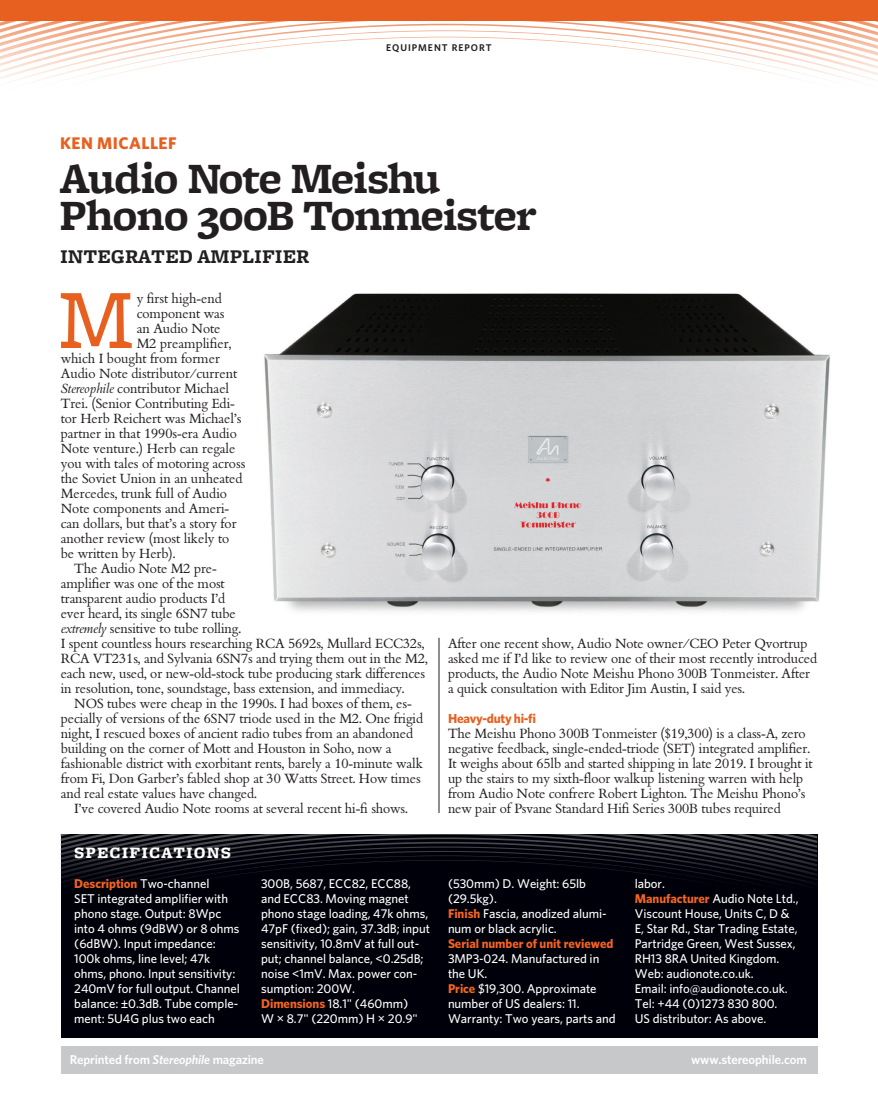
<style>
.page{position:relative;width:878px;height:1107px;background:#fff}
.page>*{position:absolute;margin:0;border:0;box-sizing:border-box;transform-origin:0 0}
.t1{font:87.75px "Freight Micro";color:#e7601f}
.t2{font:700 45px/37.5px "Freight Micro";letter-spacing:-.035em;color:#231f20}
.t3{font:20.25px "Freight Micro Bold SC";color:#231f20}
.t4{font:16.8px "Whitney Bold SC";letter-spacing:.03em;color:#e7601f}
.t5{font:16.5px "Freight Micro Black SC";letter-spacing:.07em;color:#fff}
.t6{font:13.05px/15px "Bembo BQ";letter-spacing:-.005em;color:#231f20}
.t7{font:700 13.05px "Whitney";letter-spacing:-.02em;color:#e7601f}
.t8{font:500 12.75px/15px "Whitney";letter-spacing:-.005em;color:#fff}
.t9{font:600 12.75px "Whitney";letter-spacing:-.01em;color:#fff}
.t10{font:700 12.75px "Whitney";letter-spacing:-.005em;color:#f36421}
.t11{font:600 9.75px "Whitney";letter-spacing:.1em;color:#231f20}
.s1{font-style:italic}
.s2{font-weight:700;color:#f36421}
.s3{font-family:"Arial";font-weight:400}
.s4{font-family:"Noto Sans";font-weight:400}
</style>
<div class="page">
<div style="left:61px;top:1046px;width:756px;height:28px;background:#c7c8ca"></div>
<img style="left:264px;top:293px;width:566px;height:399px">
<div style="left:61px;top:834px;width:756px;height:204px;background:#00000a"></div>
<svg style="left:61px;top:834px;width:756px;height:49px"></svg>
<hr style="left:438px;top:638px;width:1px;height:175px;background:#231f20">
<svg style="left:0;top:21px;width:878px;height:9px"></svg>
<svg style="left:0;top:30px;width:878px;height:52px"></svg>
<svg style="left:21px;top:37px;width:849px;height:45px"></svg>
<div style="left:0;top:0;width:878px;height:21px;background:#e7601f"></div>
<p class="t11" style="left:386px;top:42px;width:107px">EQUIPMENT REPORT</p>
<p class="t4" style="left:60px;top:133px;width:118px">KEN MICALLEF</p>
<h2 class="t2" style="left:59px;top:161px;width:479px">Audio Note Meishu<br>Phono 300B Tonmeister</h2>
<h3 class="t3" style="left:60px;top:245px;width:251px">INTEGRATED AMPLIFIER</h3>
<h1 class="t1" style="left:58px;top:271px;width:78px">M</h1>
<p class="t6" style="left:137px;top:291px;width:87px">y first high-end</p>
<p class="t6" style="left:137px;top:306px;width:89px">component was</p>
<p class="t6" style="left:137px;top:321px;width:85px">an Audio Note</p>
<p class="t6" style="left:137px;top:336px;width:96px">M2 preamplifier,</p>
<p class="t6" style="left:61px;top:351px;width:161px">which I bought from former</p>
<p class="t6" style="left:61px;top:366px;width:178px">Audio Note distributor/current</p>
<p class="t6" style="left:61px;top:381px;width:170px"><span class="s1">Stereophile</span> contributor Michael</p>
<p class="t6" style="left:61px;top:396px;width:176px">Trei. (Senior Contributing Edi-</p>
<p class="t6" style="left:61px;top:411px;width:182px">tor Herb Reichert was Michael’s</p>
<p class="t6" style="left:61px;top:426px;width:177px">partner in that 1990s-era Audio</p>
<p class="t6" style="left:61px;top:441px;width:176px">Note venture.) Herb can regale</p>
<p class="t6" style="left:61px;top:456px;width:186px">you with tales of motoring across</p>
<p class="t6" style="left:61px;top:471px;width:183px">the Soviet Union in an unheated</p>
<p class="t6" style="left:61px;top:486px;width:168px">Mercedes, trunk full of Audio</p>
<p class="t6" style="left:61px;top:501px;width:170px">Note components and Ameri-</p>
<p class="t6" style="left:61px;top:516px;width:177px">can dollars, but that’s a story for</p>
<p class="t6" style="left:61px;top:531px;width:170px">another review (most likely to</p>
<p class="t6" style="left:61px;top:546px;width:116px">be written by Herb).</p>
<p class="t6" style="left:74px;top:561px;width:144px">The Audio Note M2 pre-</p>
<p class="t6" style="left:61px;top:576px;width:165px">amplifier was one of the most</p>
<p class="t6" style="left:61px;top:591px;width:166px">transparent audio products I’d</p>
<p class="t6" style="left:61px;top:606px;width:177px">ever heard, its single 6SN7 tube</p>
<p class="t6" style="left:61px;top:621px;width:182px"><span class="s1">extremely</span> sensitive to tube rolling.</p>
<p class="t6" style="left:61px;top:636px;width:365px">I spent countless hours researching RCA 5692s, Mullard ECC32s,</p>
<p class="t6" style="left:61px;top:651px;width:368px">RCA VT231s, and Sylvania 6SN7s and trying them out in the M2,</p>
<p class="t6" style="left:61px;top:666px;width:366px">each new, used, or new-old-stock tube producing stark differences</p>
<p class="t6" style="left:61px;top:681px;width:345px">in resolution, tone, soundstage, bass extension, and immediacy.</p>
<p class="t6" style="left:74px;top:696px;width:339px">NOS tubes were cheap in the 1990s. I had boxes of them, es-</p>
<p class="t6" style="left:61px;top:711px;width:364px">pecially of versions of the 6SN7 triode used in the M2. One frigid</p>
<p class="t6" style="left:61px;top:726px;width:354px">night, I rescued boxes of ancient radio tubes from an abandoned</p>
<p class="t6" style="left:61px;top:741px;width:332px">building on the corner of Mott and Houston in Soho, now a</p>
<p class="t6" style="left:61px;top:756px;width:363px">fashionable district with exorbitant rents, barely a 10-minute walk</p>
<p class="t6" style="left:61px;top:771px;width:361px">from Fi, Don Garber’s fabled shop at 30 Watts Street. How times</p>
<p class="t6" style="left:61px;top:786px;width:197px">and real estate values have changed.</p>
<p class="t6" style="left:74px;top:801px;width:335px">I’ve covered Audio Note rooms at several recent hi-fi shows.</p>
<p class="t5" style="left:74px;top:843px;width:158px">SPECIFICATIONS</p>
<p class="t6" style="left:448px;top:636px;width:370px">After one recent show, Audio Note owner/CEO Peter Qvortrup asked me if I’d like to review one of their most recently introduced products, the Audio Note Meishu Phono 300B Tonmeister. After a quick consultation with Editor Jim Austin, I said yes.</p>
<p class="t7" style="left:448px;top:710px;width:90px">Heavy-duty hi-fi</p>
<p class="t6" style="left:448px;top:726px;width:366px">The Meishu Phono 300B Tonmeister ($19,300) is a class-A, zero negative feedback, single-ended-triode (SET) integrated amplifier.<br>It weighs about 65lb and started shipping in late 2019. I brought it up the stairs to my sixth-floor walkup listening warren with help from Audio Note confrere Robert Lighton. The Meishu Phono’s new pair of Psvane Standard Hifi Series 300B tubes required</p>
<p class="t8" style="left:74px;top:876px;width:167px"><span class="s2">Description</span> Two-channel<br>SET integrated amplifier with phono stage. Output: 8Wpc into 4 ohms (9dBW) or 8 ohms (6dBW). Input impedance:<br>100k ohms, line level; 47k ohms, phono. Input sensitivity:<br>240mV for full output. Channel balance: <span class="s3">±</span>0.3dB. Tube comple&shy;ment: 5U4G plus two each</p>
<p class="t8" style="left:261px;top:876px;width:170px">300B, 5687, ECC82, ECC88, and ECC83. Moving magnet phono stage loading, 47k ohms,<br>47pF (fixed); gain, 37.3dB; input sensitivity, 10.8mV at full out&shy;put; channel balance, &lt;0.25dB; noise &lt;1mV. Max. power con&shy;sumption: 200W.<br><span class="s2">Dimensions</span> 18.1" (460mm)<br>W <span class="s4">×</span> 8.7" (220mm) H <span class="s4">×</span> 20.9"</p>
<p class="t8" style="left:448px;top:876px;width:160px">(530mm) D. Weight: 65lb (29.5kg).<br><span class="s2">Finish</span> Fascia, anodized alumi&shy;num or black acrylic.</p>
<p class="t10" style="left:448px;top:936px;width:167px">Serial number of unit reviewed</p>
<p class="t8" style="left:448px;top:951px;width:169px">3MP3-024. Manufactured in the UK.<br><span class="s2">Price</span> $19,300. Approximate number of US dealers: 11.<br>Warranty: Two years, parts and</p>
<p class="t8" style="left:634px;top:876px;width:165px">labor.<br><span class="s2">Manufacturer</span> Audio Note Ltd.,<br>Viscount House, Units C, D &amp;<br>E, Star Rd., Star Trading Estate,<br>Partridge Green, West Sussex,<br>RH13 8RA United Kingdom.<br>Web: audionote.co.uk.<br>Email: info@audionote.co.uk.<br>Tel: +44 (0)1273 830 800.<br>US distributor: As above.</p>
<p class="t9" style="left:70px;top:1052px;width:196px">Reprinted from <span class="s1">Stereophile</span> magazine</p>
<p class="t9" style="left:691px;top:1052px;width:117px">www.stereophile.com</p>
</div>
